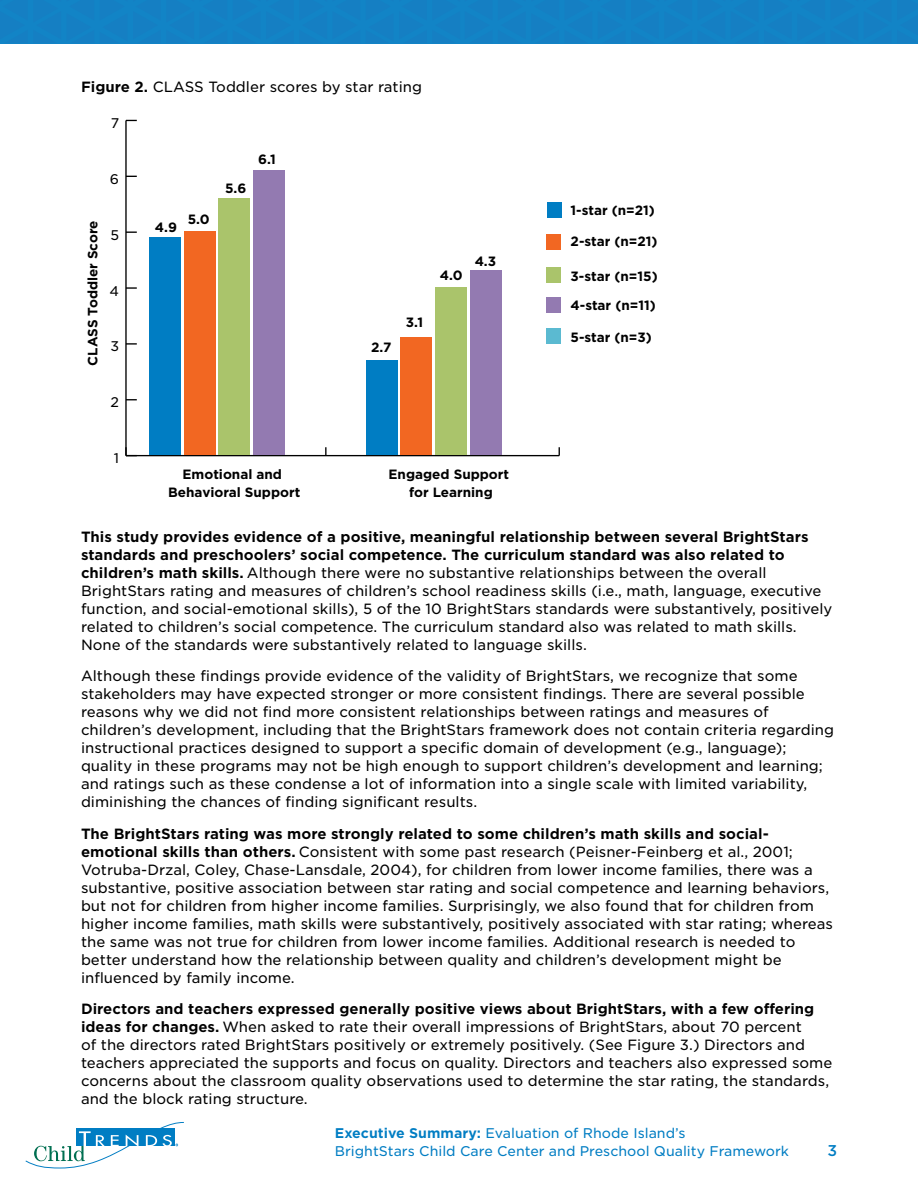
<style>
.page{position:relative;width:918px;height:1188px;background:#fff}
.page>*{position:absolute;margin:0;border:0;box-sizing:border-box;transform-origin:0 0}
.t1{font:500 15px "Gotham S Sm";color:#007dc3}
.t2{font:14.25px/18px "Gotham S Sm";color:#000}
.t3{font:700 13.5px/18.3px "Gotham";color:#000;text-align:center}
.t4{font:13.5px/18px "Gotham S Sm";color:#007dc3}
.t5{font:13.5px "Gotham S Sm";color:#000}
.s1{font-weight:700}
</style>
<div class="page">
<svg style="left:26px;top:1122px;width:158px;height:47px"></svg>
<div style="left:0;top:0;width:918px;height:43px;background:#1284c6"></div>
<hr style="left:126px;top:455px;width:433px;height:1px;background:#000">
<svg style="left:325px;top:447px;width:2px;height:8px"></svg>
<hr style="left:125px;top:120px;width:2px;height:336px;background:#000">
<svg style="left:125px;top:447px;width:12px;height:9px"></svg>
<svg style="left:126px;top:343px;width:11px;height:2px"></svg>
<svg style="left:126px;top:287px;width:11px;height:2px"></svg>
<div style="left:546px;top:328px;width:15px;height:15px;background:#5bbad1"></div>
<div style="left:546px;top:297px;width:15px;height:16px;background:#937ab1"></div>
<div style="left:253px;top:170px;width:32px;height:285px;background:#937ab1"></div>
<div style="left:470px;top:271px;width:31px;height:184px;background:#937ab1"></div>
<div style="left:546px;top:268px;width:15px;height:15px;background:#aac46b"></div>
<div style="left:219px;top:198px;width:31px;height:257px;background:#aac46b"></div>
<div style="left:435px;top:287px;width:32px;height:168px;background:#aac46b"></div>
<div style="left:546px;top:234px;width:15px;height:15px;background:#f26722"></div>
<div style="left:184px;top:232px;width:31px;height:223px;background:#f26722"></div>
<div style="left:401px;top:338px;width:31px;height:117px;background:#f26722"></div>
<div style="left:547px;top:203px;width:14px;height:15px;background:#007dc3"></div>
<div style="left:149px;top:237px;width:32px;height:218px;background:#007dc3"></div>
<div style="left:366px;top:360px;width:31px;height:95px;background:#007dc3"></div>
<p class="t2" style="left:81px;top:78px;width:343px"><span class="s1">Figure 2.</span> CLASS Toddler scores by star rating</p>
<p class="t5" style="left:111px;top:114px;width:10px">7</p>
<p class="t5" style="left:110px;top:170px;width:11px">6</p>
<p class="t3" style="left:83px;top:366px;width:147px;rotate:-90deg">CLASS Toddler Score</p>
<p class="t3" style="left:155px;top:218px;width:24px">4.9</p>
<p class="t5" style="left:110px;top:226px;width:10px">5</p>
<p class="t5" style="left:110px;top:282px;width:11px">4</p>
<p class="t5" style="left:110px;top:337px;width:10px">3</p>
<p class="t3" style="left:188px;top:210px;width:23px">5.0</p>
<p class="t5" style="left:111px;top:393px;width:10px">2</p>
<p class="t3" style="left:225px;top:179px;width:23px">5.6</p>
<p class="t3" style="left:258px;top:150px;width:19px">6.1</p>
<p class="t5" style="left:114px;top:449px;width:7px">1</p>
<p class="t3" style="left:168px;top:465px;width:134px">Emotional and<br>Behavioral Support</p>
<p class="t3" style="left:371px;top:338px;width:22px">2.7</p>
<p class="t3" style="left:406px;top:313px;width:19px">3.1</p>
<p class="t3" style="left:440px;top:266px;width:24px">4.0</p>
<p class="t3" style="left:475px;top:252px;width:23px">4.3</p>
<p class="t3" style="left:389px;top:465px;width:122px">Engaged Support for Learning</p>
<p class="t3" style="left:571px;top:201px;width:86px">1-star (n=21)</p>
<p class="t3" style="left:571px;top:232px;width:89px">2-star (n=21)</p>
<p class="t3" style="left:571px;top:267px;width:89px">3-star (n=15)</p>
<p class="t3" style="left:571px;top:296px;width:87px">4-star (n=11)</p>
<p class="t3" style="left:571px;top:328px;width:83px">5-star (n=3)</p>
<p class="t2" style="left:81px;top:527px;width:753px"><span class="s1">This study provides evidence of a positive, meaningful relationship between several BrightStars standards and preschoolers’ social competence. The curriculum standard was also related to children’s math skills.</span> Although there were no substantive relationships between the overall BrightStars rating and measures of children’s school readiness skills (i.e., math, language, executive function, and social-emotional skills), 5 of the 10 BrightStars standards were substantively, positively related to children’s social competence. The curriculum standard also was related to math skills.<br>None of the standards were substantively related to language skills.</p>
<p class="t2" style="left:81px;top:667px;width:755px">Although these findings provide evidence of the validity of BrightStars, we recognize that some stakeholders may have expected stronger or more consistent findings. There are several possible reasons why we did not find more consistent relationships between ratings and measures of children’s development, including that the BrightStars framework does not contain criteria regarding instructional practices designed to support a specific domain of development (e.g., language); quality in these programs may not be high enough to support children’s development and learning; and ratings such as these condense a lot of information into a single scale with limited variability, diminishing the chances of finding significant results.</p>
<p class="t2" style="left:81px;top:824px;width:754px"><span class="s1">The BrightStars rating was more strongly related to some children’s math skills and social&shy;emotional skills than others.</span> Consistent with some past research (Peisner-Feinberg et al., 2001; Votruba-Drzal, Coley, Chase-Lansdale, 2004), for children from lower income families, there was a substantive, positive association between star rating and social competence and learning behaviors, but not for children from higher income families. Surprisingly, we also found that for children from higher income families, math skills were substantively, positively associated with star rating; whereas the same was not true for children from lower income families. Additional research is needed to better understand how the relationship between quality and children’s development might be influenced by family income.</p>
<p class="t2" style="left:81px;top:1000px;width:753px"><span class="s1">Directors and teachers expressed generally positive views about BrightStars, with a few offering ideas for changes.</span> When asked to rate their overall impressions of BrightStars, about 70 percent<br>of the directors rated BrightStars positively or extremely positively. (See Figure 3.) Directors and teachers appreciated the supports and focus on quality. Directors and teachers also expressed some concerns about the classroom quality observations used to determine the star rating, the standards, and the block rating structure.</p>
<p class="t4" style="left:335px;top:1124px;width:456px"><span class="s1">Executive Summary:</span> Evaluation of Rhode Island’s<br>BrightStars Child Care Center and Preschool Quality Framework</p>
<p class="t1" style="left:828px;top:1141px;width:11px">3</p>
</div>
